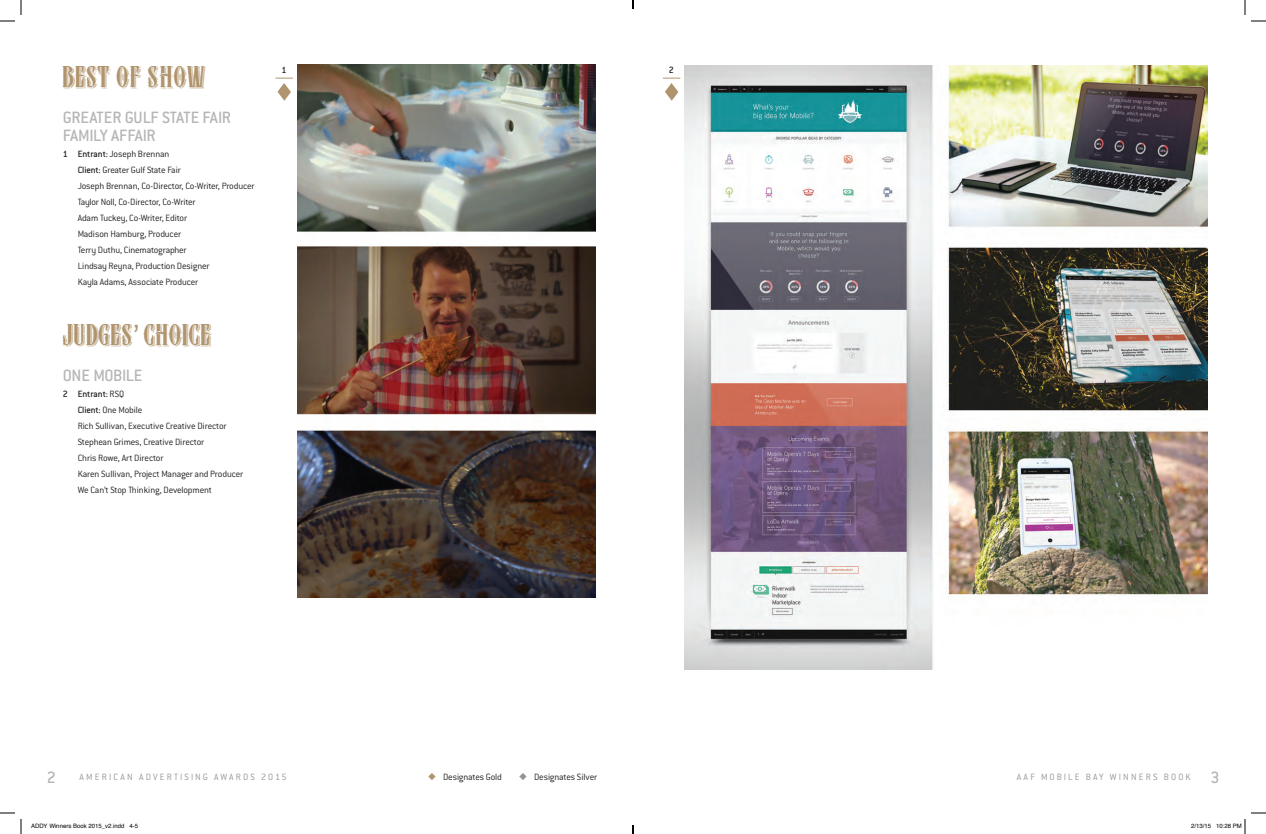
<style>
.page{position:relative;width:1266px;height:834px;background:#fff}
.page>*{position:absolute;margin:0;border:0;box-sizing:border-box;transform-origin:0 0}
.t1{font:30px "ZIMATSHADOW";letter-spacing:-.02em;color:#b0946d}
.t2{font:30px "ZIMATSHADOW";color:#b0946d}
.t3{font:500 18px "Conduit WNT";letter-spacing:-.025em;color:#b5b6b8}
.t4{font:300 10px "Conduit WNT";letter-spacing:-.015em;color:#231f20}
.t5{font:300 10px "Conduit WNT";letter-spacing:.21em;color:#939598}
.t6{font:500 10px "Conduit WNT";letter-spacing:-.01em;color:#231f20}
.t7{font:6px "Helvetica";color:#000}
.s1{font-weight:500}
.s2{font-family:"Conduit WNT";font-weight:300;font-size:35px}
.s3{font-weight:300}
.s4{color:#b0946d}
.s5{color:#939598}
</style>
<div class="page">
<svg style="left:276px;top:78px;width:17px;height:23px"></svg>
<svg style="left:663px;top:78px;width:17px;height:23px"></svg>
<img style="left:297px;top:65px;width:299px;height:533px">
<img style="left:685px;top:65px;width:523px;height:604px">
<svg style="left:0;top:0;width:22px;height:22px"></svg>
<svg style="left:0;top:812px;width:22px;height:22px"></svg>
<svg style="left:1244px;top:0;width:22px;height:22px"></svg>
<svg style="left:1244px;top:812px;width:22px;height:22px"></svg>
<svg style="left:632px;top:0;width:2px;height:9px"></svg>
<svg style="left:632px;top:825px;width:2px;height:9px"></svg>
<p class="t2" style="left:63px;top:64px;width:145px">BEST OF SHOW</p>
<p class="t3" style="left:63px;top:107px;width:170px">GREATER GULF STATE FAIR</p>
<p class="t3" style="left:63px;top:125px;width:95px">FAMILY AFFAIR</p>
<p class="t4" style="left:63px;top:148px;width:108px"><span class="s1">1 Entrant:</span> Joseph Brennan</p>
<p class="t4" style="left:78px;top:164px;width:105px"><span class="s1">Client:</span> Greater Gulf State Fair</p>
<p class="t4" style="left:78px;top:180px;width:178px">Joseph Brennan, Co-Director, Co-Writer, Producer</p>
<p class="t4" style="left:78px;top:196px;width:119px">Taylor Noll, Co-Director, Co-Writer</p>
<p class="t4" style="left:78px;top:212px;width:111px">Adam Tuckey, Co-Writer, Editor</p>
<p class="t4" style="left:78px;top:228px;width:105px">Madison Hamburg, Producer</p>
<p class="t4" style="left:78px;top:244px;width:110px">Terry Duthu, Cinematographer</p>
<p class="t4" style="left:78px;top:260px;width:133px">Lindsay Reyna, Production Designer</p>
<p class="t4" style="left:78px;top:276px;width:122px">Kayla Adams, Associate Producer</p>
<p class="t1" style="left:63px;top:322px;width:151px">JUDGES<span class="s2">’</span> CHOICE</p>
<p class="t3" style="left:63px;top:365px;width:81px">ONE MOBILE</p>
<p class="t6" style="left:63px;top:388px;width:63px">2 Entrant: <span class="s3">RSQ</span></p>
<p class="t4" style="left:78px;top:404px;width:66px"><span class="s1">Client:</span> One Mobile</p>
<p class="t4" style="left:78px;top:420px;width:150px">Rich Sullivan, Executive Creative Director</p>
<p class="t4" style="left:78px;top:436px;width:128px">Stephean Grimes, Creative Director</p>
<p class="t4" style="left:78px;top:452px;width:87px">Chris Rowe, Art Director</p>
<p class="t4" style="left:78px;top:468px;width:167px">Karen Sullivan, Project Manager and Producer</p>
<p class="t4" style="left:78px;top:484px;width:136px">We Can’t Stop Thinking, Development</p>
<p class="t6" style="left:281px;top:64px;width:7px">1</p>
<p class="t6" style="left:669px;top:64px;width:7px">2</p>
<p class="t3" style="left:47px;top:767px;width:11px">2</p>
<p class="t5" style="left:79px;top:771px;width:209px">AMERICAN ADVERTISING AWARDS 2015</p>
<p class="t5" style="left:1017px;top:771px;width:175px">AAF MOBILE BAY WINNERS BOOK</p>
<p class="t3" style="left:1210px;top:767px;width:11px">3</p>
<p class="t4" style="left:428px;top:771px;width:75px"><span class="s4">◆</span> Designates Gold</p>
<p class="t4" style="left:519px;top:771px;width:79px"><span class="s5">◆</span> Designates Silver</p>
<p class="t7" style="left:31px;top:821px;width:109px">ADDY Winners Book 2015_v2.indd 4-5</p>
<p class="t7" style="left:1191px;top:821px;width:52px">2/13/15 10:28 PM</p>
</div>
